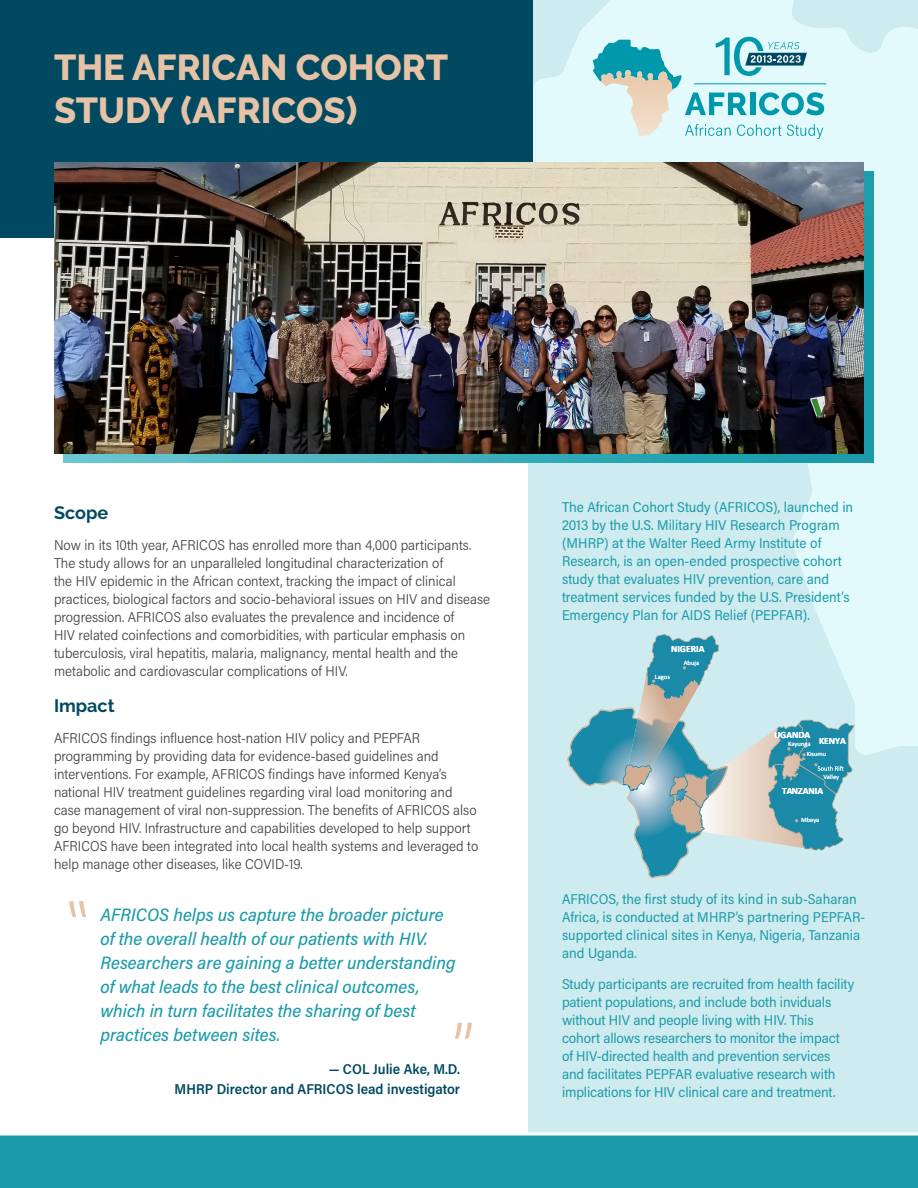
<style>
.page{position:relative;width:918px;height:1188px;background:#fff}
.page>*{position:absolute;margin:0;border:0;box-sizing:border-box;transform-origin:0 0}
.t1{font:800 36px/43.2px "Raleway";color:#e6c3a6}
.t2{font:italic 500 18px/24px "Acumin Pro Semi Cond";color:#1b9baa}
.t3{font:700 18px "Raleway";color:#004961}
.t4{font:300 14.25px/18px "Acumin Pro Semi Cond";color:#3e3e3f}
.t5{font:14.25px/18px "Acumin Pro Semi Cond";letter-spacing:-.005em;color:#1b9baa}
.t6{font:600 14.25px/19.5px "Acumin Pro Semi Cond";color:#004961;text-align:right}
.t7{font:700 9.6px "Calibri";color:#fff}
.t8{font:6.6px "Calibri";color:#fff}
</style>
<div class="page">
<div style="left:529px;top:0;width:389px;height:1188px;background:#ceebef"></div>
<svg style="left:532px;top:0;width:386px;height:755px"></svg>
<div style="left:0;top:0;width:532px;height:237px;background:#004961"></div>
<div style="left:64px;top:171px;width:810px;height:292px;background:linear-gradient(to right,#6ec6d2,#0f98a7)"></div>
<img style="left:728px;top:727px;width:129px;height:115px">
<img style="left:638px;top:652px;width:61px;height:55px">
<svg style="left:567px;top:707px;width:161px;height:171px"></svg>
<svg style="left:647px;top:634px;width:73px;height:67px"></svg>
<svg style="left:767px;top:720px;width:88px;height:131px"></svg>
<svg style="left:455px;top:1023px;width:17px;height:16px"></svg>
<svg style="left:69px;top:901px;width:17px;height:16px"></svg>
<svg style="left:0;top:1132px;width:918px;height:56px;background:#29a1af"></svg>
<svg style="left:593px;top:37px;width:231px;height:102px;background:#afdde0"></svg>
<hr style="left:694px;top:83px;width:132px;height:1px;background:#0098ab">
<img style="left:54px;top:162px;width:810px;height:292px">
<p class="t1" style="left:54px;top:46px;width:396px">THE AFRICAN COHORT<br>STUDY (AFRICOS)</p>
<h2 class="t3" style="left:54px;top:502px;width:56px">Scope</h2>
<p class="t4" style="left:54px;top:536px;width:438px">Now in its 10th year, AFRICOS has enrolled more than 4,000 participants.<br>The study allows for an unparalleled longitudinal characterization of<br>the HIV epidemic in the African context, tracking the impact of clinical practices, biological factors and socio-behavioral issues on HIV and disease progression. AFRICOS also evaluates the prevalence and incidence of<br>HIV related coinfections and comorbidities, with particular emphasis on tuberculosis, viral hepatitis, malaria, malignancy, mental health and the metabolic and cardiovascular complications of HIV.</p>
<h2 class="t3" style="left:54px;top:695px;width:62px">Impact</h2>
<p class="t4" style="left:54px;top:729px;width:426px">AFRICOS findings influence host-nation HIV policy and PEPFAR programming by providing data for evidence-based guidelines and interventions. For example, AFRICOS findings have informed Kenya’s national HIV treatment guidelines regarding viral load monitoring and case management of viral non-suppression. The benefits of AFRICOS also go beyond HIV. Infrastructure and capabilities developed to help support AFRICOS have been integrated into local health systems and leveraged to help manage other diseases, like COVID-19.</p>
<p class="t2" style="left:101px;top:902px;width:357px">AFRICOS helps us capture the broader picture of the overall health of our patients with HIV.<br>Researchers are gaining a better understanding of what leads to the best clinical outcomes, which in turn facilitates the sharing of best practices between sites.</p>
<p class="t6" style="left:175px;top:1059px;width:287px">— COL Julie Ake, M.D.<br>MHRP Director and AFRICOS lead investigator</p>
<p class="t5" style="left:562px;top:498px;width:293px">The African Cohort Study (AFRICOS), launched in 2013 by the U.S. Military HIV Research Program (MHRP) at the Walter Reed Army Institute of Research, is an open-ended prospective cohort study that evaluates HIV prevention, care and treatment services funded by the U.S. President’s Emergency Plan for AIDS Relief (PEPFAR).</p>
<p class="t7" style="left:671px;top:642px;width:35px">NIGERIA</p>
<p class="t8" style="left:655px;top:672px;width:16px">Lagos</p>
<p class="t8" style="left:684px;top:658px;width:17px">Abuja</p>
<p class="t7" style="left:774px;top:728px;width:38px">UGANDA</p>
<p class="t8" style="left:788px;top:739px;width:24px">Kayunga</p>
<p class="t7" style="left:819px;top:734px;width:29px">KENYA</p>
<p class="t8" style="left:807px;top:750px;width:21px">Kisumu</p>
<p class="t8" style="left:823px;top:772px;width:17px">Valley</p>
<p class="t7" style="left:782px;top:784px;width:43px">TANZANIA</p>
<p class="t8" style="left:801px;top:816px;width:20px">Mbeya</p>
<p class="t5" style="left:562px;top:889px;width:305px">AFRICOS, the first study of its kind in sub-Saharan Africa, is conducted at MHRP’s partnering PEPFAR&shy;supported clinical sites in Kenya, Nigeria, Tanzania and Uganda.</p>
<p class="t5" style="left:562px;top:975px;width:294px">Study participants are recruited from health facility patient populations, and include both inviduals without HIV and people living with HIV. This cohort allows researchers to monitor the impact<br>of HIV-directed health and prevention services and facilitates PEPFAR evaluative research with implications for HIV clinical care and treatment.</p>
</div>
